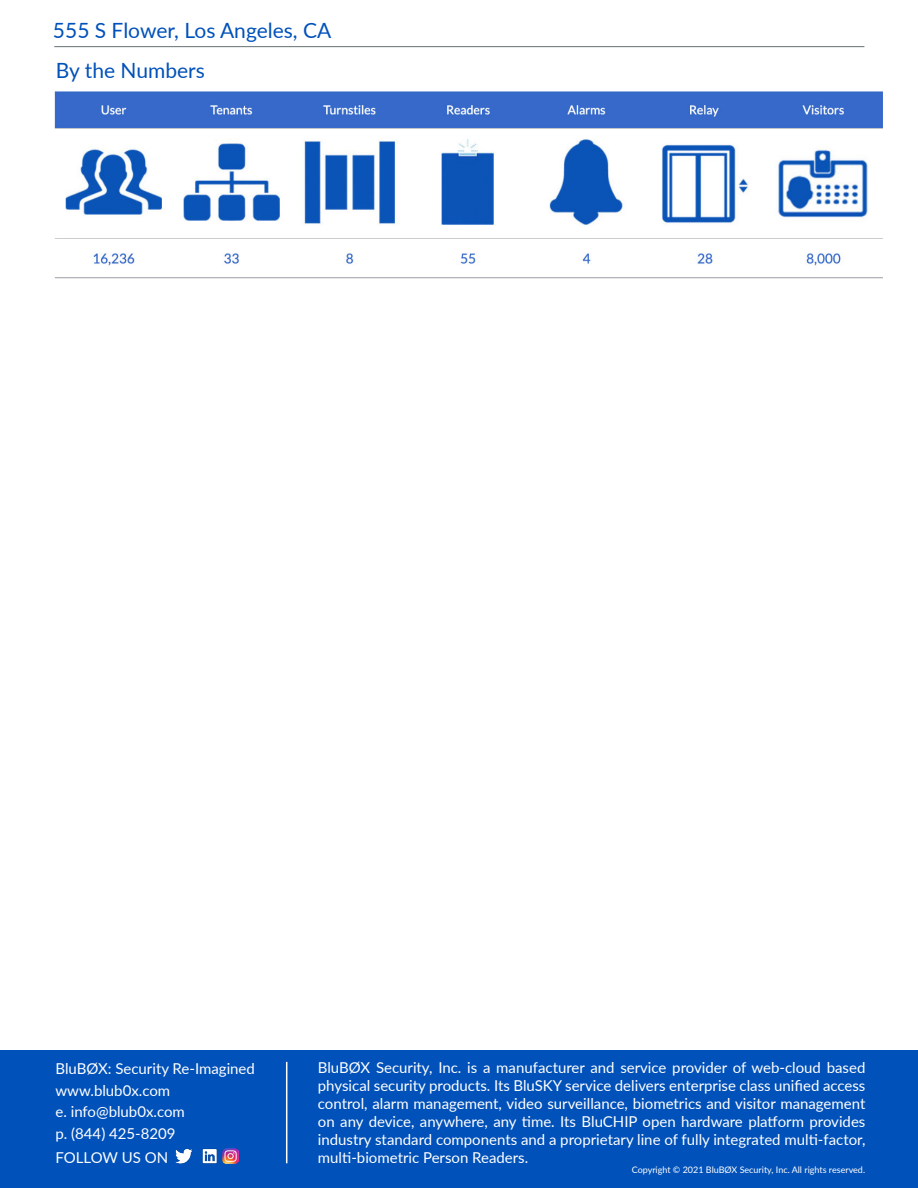
<style>
.page{position:relative;width:918px;height:1188px;background:#fff}
.page>*{position:absolute;margin:0;border:0;box-sizing:border-box;transform-origin:0 0}
.t1{font:21px "Lato";color:#0051ba}
.t2{font:15px/18px "Lato";color:#fff;text-align:justify}
.t3{font:9px "Lato";color:#fff}
</style>
<div class="page">
<div style="left:0;top:1050px;width:918px;height:138px;background:#0051ba"></div>
<hr style="left:286px;top:1062px;width:1px;height:101px;background:#fff">
<img style="left:175px;top:1148px;width:42px;height:17px">
<img style="left:222px;top:1148px;width:16px;height:16px">
<hr style="left:54px;top:46px;width:810px;height:1px;background:#667074">
<img style="left:54px;top:91px;width:829px;height:188px">
<p class="t1" style="left:53px;top:16px;width:280px">555 S Flower, Los Angeles, CA</p>
<p class="t1" style="left:56px;top:56px;width:151px">By the Numbers</p>
<p class="t2" style="left:55px;top:1059px;width:201px">BluBØX: Security Re-Imagined</p>
<p class="t2" style="left:55px;top:1080px;width:116px">www.blub0x.com</p>
<p class="t2" style="left:55px;top:1102px;width:131px">e. info@blub0x.com</p>
<p class="t2" style="left:55px;top:1124px;width:122px">p. (844) 425-8209</p>
<p class="t2" style="left:55px;top:1148px;width:114px">FOLLOW US ON</p>
<p class="t2" style="left:318px;top:1058px;width:549px">BluBØX Security, Inc. is a manufacturer and service provider of web-cloud based physical security products. Its BluSKY service delivers enterprise class unified access control, alarm management, video surveillance, biometrics and visitor management on any device, anywhere, any time. Its BluCHIP open hardware platform provides industry standard components and a proprietary line of fully integrated multi-factor, multi-biometric Person Readers.</p>
<p class="t3" style="left:632px;top:1163px;width:235px">Copyright © 2021 BluBØX Security, Inc. All rights reserved.</p>
</div>
